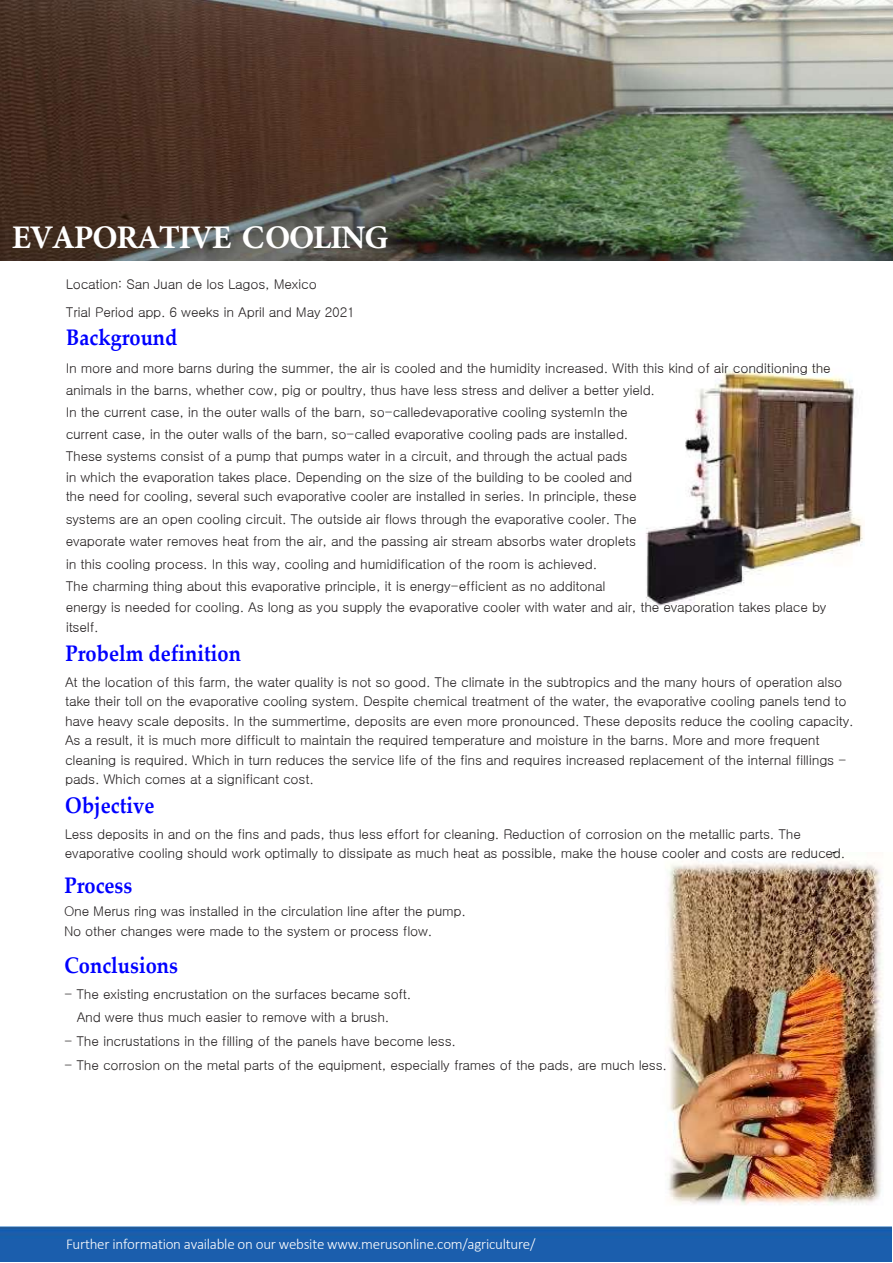
<style>
.page{position:relative;width:893px;height:1263px;background:#fff}
.page>*{position:absolute;margin:0;border:0;box-sizing:border-box;transform-origin:0 0}
.t1{font:700 33px "Minion Pro";letter-spacing:-.04em;color:#fff}
.t2{font:700 22.5px "Palatino Linotype";color:#00f;scale:.89 1}
.t3{font:300 15px "Calibri";letter-spacing:-.02em;color:#fff}
.t4{font:13.5px/19.5px "Gulim";letter-spacing:-.02em;color:#231f20}
</style>
<div class="page">
<img style="left:648px;top:852px;width:244px;height:386px">
<img style="left:0;top:1227px;width:891px;height:34px">
<img style="left:0;top:0;width:893px;height:261px">
<img style="left:646px;top:369px;width:217px;height:237px">
<h1 class="t1" style="left:12px;top:214px;width:378px">EVAPORATIVE COOLING</h1>
<p class="t4" style="left:66px;top:271px;width:291px;line-height:27.3px">Location: San Juan de los Lagos, Mexico<br>Trial Period app. 6 weeks in April and May 2021</p>
<h2 class="t2" style="left:66px;top:322px;width:127px">Background</h2>
<p class="t4" style="left:66px;top:357px;width:767px;line-height:21.9px">In more and more barns during the summer, the air is cooled and the humidity increased. With this kind of air conditioning the animals in the barns, whether cow, pig or poultry, thus have less stress and deliver a better yield.<br>In the current case, in the outer walls of the barn, so-calledevaporative cooling systemIn the<br>current case, in the outer walls of the barn, so-called evaporative cooling pads are installed.<br>These systems consist of a pump that pumps water in a circuit, and through the actual pads<br>in which the evaporation takes place. Depending on the size of the building to be cooled and</p>
<p class="t4" style="left:66px;top:485px;width:573px;line-height:22.5px">the need for cooling, several such evaporative cooler are installed in series. In principle, these systems are an open cooling circuit. The outside air flows through the evaporative cooler. The evaporate water removes heat from the air, and the passing air stream absorbs water droplets in this cooling process. In this way, cooling and humidification of the room is achieved.<br>The charming thing about this evaporative principle, it is energy-efficient as no additonal</p>
<p class="t4" style="left:66px;top:598px;width:763px">energy is needed for cooling. As long as you supply the evaporative cooler with water and air, the evaporation takes place by itself.</p>
<h2 class="t2" style="left:66px;top:637px;width:199px">Probelm definition</h2>
<p class="t4" style="left:65px;top:672px;width:790px">At the location of this farm, the water quality is not so good. The climate in the subtropics and the many hours of operation also take their toll on the evaporative cooling system. Despite chemical treatment of the water, the evaporative cooling panels tend to have heavy scale deposits. In the summertime, deposits are even more pronounced. These deposits reduce the cooling capacity.<br>As a result, it is much more difficult to maintain the required temperature and moisture in the barns. More and more frequent cleaning is required. Which in turn reduces the service life of the fins and requires increased replacement of the internal fillings - pads. Which comes at a significant cost.</p>
<h2 class="t2" style="left:65px;top:790px;width:102px">Objective</h2>
<p class="t4" style="left:65px;top:824px;width:782px">Less deposits in and on the fins and pads, thus less effort for cleaning. Reduction of corrosion on the metallic parts. The evaporative cooling should work optimally to dissipate as much heat as possible, make the house cooler and costs are reduced.</p>
<h2 class="t2" style="left:64px;top:870px;width:78px">Process</h2>
<p class="t4" style="left:64px;top:901px;width:403px;line-height:20.5px">One Merus ring was installed in the circulation line after the pump.<br>No other changes were made to the system or process flow.</p>
<h2 class="t2" style="left:64px;top:949px;width:129px">Conclusions</h2>
<p class="t4" style="left:77px;top:982px;width:336px;line-height:23.9px;text-indent:-13px">- The existing encrustation on the surfaces became soft.<br>And were thus much easier to remove with a brush.</p>
<p class="t4" style="left:64px;top:1032px;width:394px">- The incrustations in the filling of the panels have become less.</p>
<p class="t4" style="left:64px;top:1055px;width:605px">- The corrosion on the metal parts of the equipment, especially frames of the pads, are much less.</p>
<p class="t3" style="left:66px;top:1234px;width:471px">Further information available on our website www.merusonline.com/agriculture/</p>
</div>
